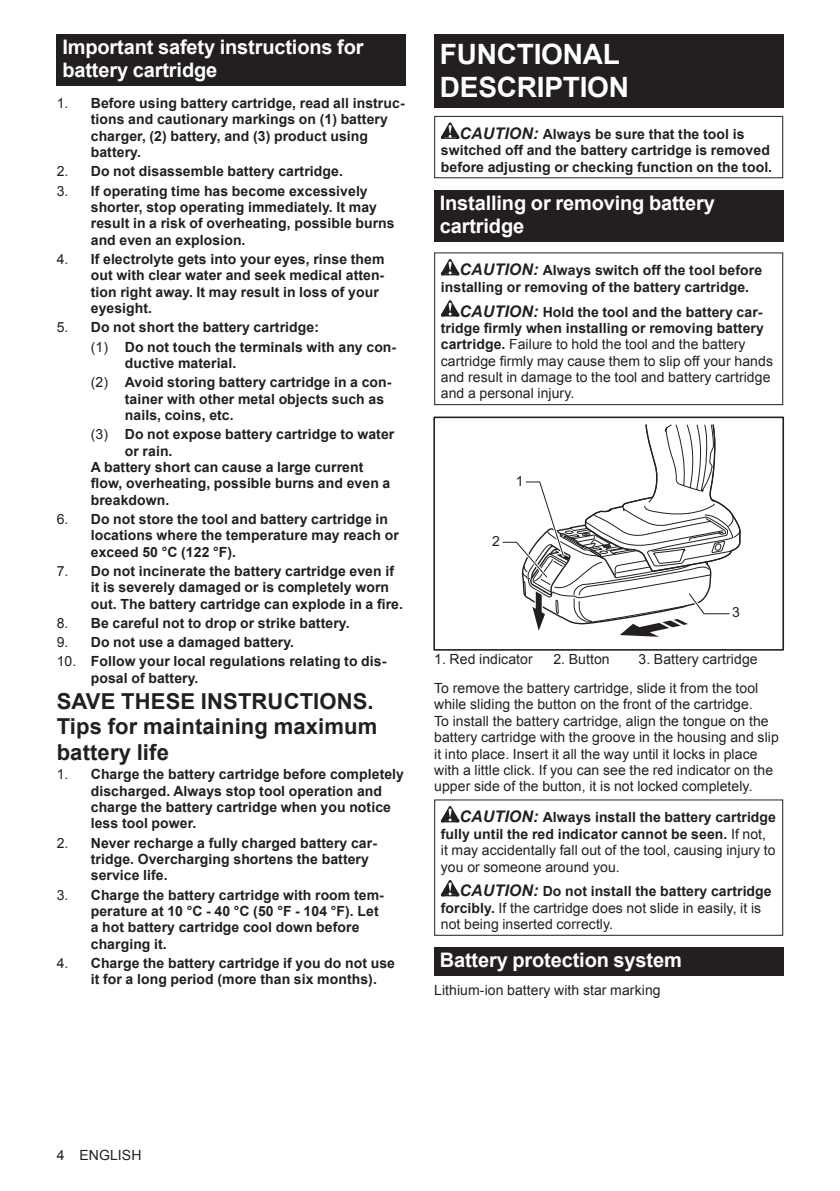
<style>
.page{position:relative;width:840px;height:1191px;background:#fff}
.page>*{position:absolute;margin:0;border:0;box-sizing:border-box;transform-origin:0 0}
.t1{font:700 28px/32.8px "Arial";letter-spacing:-.01em;color:#fff}
.t2{font:700 22px/25.8px "Arial";letter-spacing:.005em;color:#231f20}
.t3{font:700 20px/23.4px "Arial";letter-spacing:-.01em;color:#fff}
.t4{font:700 14px/16.4px "Arial";letter-spacing:.005em;color:#231f20}
.t5{font:14px/16.4px "Arial";letter-spacing:.005em;color:#231f20}
.s1{font-weight:400}
.s2{font-style:italic;font-size:16px}
.s3{font-weight:700;font-style:italic;font-size:16px}
.s4{font-weight:700}
</style>
<div class="page">
<div style="left:57px;top:34px;width:348px;height:52px;background:#231f20"></div>
<div style="left:434px;top:34px;width:348px;height:74px;background:#231f20"></div>
<svg style="left:440px;top:122px;width:19px;height:17px"></svg>
<div style="left:434px;top:116px;width:348px;height:62px;border:1px solid #231f20"></div>
<div style="left:434px;top:190px;width:348px;height:51px;background:#231f20"></div>
<svg style="left:440px;top:259px;width:19px;height:16px"></svg>
<svg style="left:440px;top:300px;width:19px;height:16px"></svg>
<div style="left:434px;top:252px;width:348px;height:153px;border:1px solid #231f20"></div>
<div style="left:433px;top:416px;width:350px;height:234px;border:2px solid #231f20"></div>
<svg style="left:502px;top:424px;width:239px;height:213px"></svg>
<svg style="left:440px;top:806px;width:19px;height:16px"></svg>
<svg style="left:440px;top:880px;width:19px;height:16px"></svg>
<div style="left:434px;top:947px;width:348px;height:28px;background:#231f20"></div>
<h3 class="t3" style="left:62px;top:36px;width:302px">Important safety instructions for battery cartridge</h3>
<p class="t4" style="left:91px;top:95px;width:315px;text-indent:-34px"><span class="s1">1.</span> Before using battery cartridge, read all instruc&shy;tions and cautionary markings on (1) battery charger, (2) battery, and (3) product using battery.</p>
<p class="t4" style="left:57px;top:164px;width:287px"><span class="s1">2.</span> Do not disassemble battery cartridge.</p>
<p class="t4" style="left:91px;top:183px;width:305px;text-indent:-34px"><span class="s1">3.</span> If operating time has become excessively shorter, stop operating immediately. It may result in a risk of overheating, possible burns and even an explosion.</p>
<p class="t4" style="left:91px;top:251px;width:295px;text-indent:-34px"><span class="s1">4.</span> If electrolyte gets into your eyes, rinse them out with clear water and seek medical atten&shy;tion right away. It may result in loss of your eyesight.</p>
<p class="t4" style="left:91px;top:318px;width:307px;line-height:19.2px;text-indent:-34px"><span class="s1">5.</span> Do not short the battery cartridge:<br><span class="s1">(1)</span> Do not touch the terminals with any con-</p>
<p class="t4" style="left:91px;top:354px;width:302px;line-height:19.2px;text-indent:34px">ductive material.<br><span class="s1">(2)</span> Avoid storing battery cartridge in a con-</p>
<p class="t4" style="left:125px;top:391px;width:261px">tainer with other metal objects such as nails, coins, etc.</p>
<p class="t4" style="left:91px;top:426px;width:305px"><span class="s1">(3)</span> Do not expose battery cartridge to water</p>
<p class="t4" style="left:125px;top:443px;width:49px">or rain.</p>
<p class="t4" style="left:91px;top:459px;width:274px">A battery short can cause a large current</p>
<p class="t4" style="left:91px;top:475px;width:301px">flow, overheating, possible burns and even a</p>
<p class="t4" style="left:91px;top:492px;width:80px">breakdown.</p>
<p class="t4" style="left:91px;top:511px;width:309px;text-indent:-34px"><span class="s1">6.</span> Do not store the tool and battery cartridge in locations where the temperature may reach or exceed 50 °C (122 °F).</p>
<p class="t4" style="left:91px;top:563px;width:313px;text-indent:-34px"><span class="s1">7.</span> Do not incinerate the battery cartridge even if it is severely damaged or is completely worn out. The battery cartridge can explode in a fire.</p>
<p class="t4" style="left:57px;top:615px;width:294px"><span class="s1">8.</span> Be careful not to drop or strike battery.</p>
<p class="t4" style="left:57px;top:634px;width:239px"><span class="s1">9.</span> Do not use a damaged battery.</p>
<p class="t4" style="left:91px;top:653px;width:297px;text-indent:-34px"><span class="s1">10.</span> Follow your local regulations relating to dis&shy;posal of battery.</p>
<h2 class="t2" style="left:57px;top:688px;width:322px">SAVE THESE INSTRUCTIONS.<br>Tips for maintaining maximum battery life</h2>
<p class="t4" style="left:91px;top:766px;width:314px;text-indent:-34px"><span class="s1">1.</span> Charge the battery cartridge before completely discharged. Always stop tool operation and charge the battery cartridge when you notice less tool power.</p>
<p class="t4" style="left:91px;top:835px;width:287px;text-indent:-34px"><span class="s1">2.</span> Never recharge a fully charged battery car&shy;tridge. Overcharging shortens the battery service life.</p>
<p class="t4" style="left:91px;top:887px;width:294px;text-indent:-34px"><span class="s1">3.</span> Charge the battery cartridge with room tem&shy;perature at 10 °C - 40 °C (50 °F - 104 °F). Let a hot battery cartridge cool down before charging it.</p>
<p class="t4" style="left:91px;top:955px;width:305px;text-indent:-34px"><span class="s1">4.</span> Charge the battery cartridge if you do not use it for a long period (more than six months).</p>
<h1 class="t1" style="left:439px;top:38px;width:191px">FUNCTIONAL<br>DESCRIPTION</h1>
<p class="t4" style="left:440px;top:126px;width:332px;text-indent:19px"><span class="s2">CAUTION:</span> Always be sure that the tool is switched off and the battery cartridge is removed before adjusting or checking function on the tool.</p>
<h3 class="t3" style="left:439px;top:191px;width:276px">Installing or removing battery cartridge</h3>
<p class="t4" style="left:440px;top:263px;width:322px;text-indent:19px"><span class="s2">CAUTION:</span> Always switch off the tool before installing or removing of the battery cartridge.</p>
<p class="t5" style="left:440px;top:303px;width:333px;text-indent:19px"><span class="s3">CAUTION:</span> <span class="s4">Hold the tool and the battery car&shy;tridge firmly when installing or removing battery cartridge.</span> Failure to hold the tool and the battery cartridge firmly may cause them to slip off your hands and result in damage to the tool and battery cartridge and a personal injury.</p>
<p class="t5" style="left:515px;top:473px;width:9px">1</p>
<p class="t5" style="left:492px;top:533px;width:9px">2</p>
<p class="t5" style="left:731px;top:604px;width:9px">3</p>
<p class="t5" style="left:434px;top:645px;width:325px;line-height:28.8px;text-align:right">3. Battery cartridge<br>To remove the battery cartridge, slide it from the tool</p>
<p class="t5" style="left:434px;top:696px;width:346px">while sliding the button on the front of the cartridge.<br>To install the battery cartridge, align the tongue on the battery cartridge with the groove in the housing and slip it into place. Insert it all the way until it locks in place with a little click. If you can see the red indicator on the upper side of the button, it is not locked completely.</p>
<p class="t5" style="left:440px;top:809px;width:336px;text-indent:19px"><span class="s3">CAUTION:</span> <span class="s4">Always install the battery cartridge fully until the red indicator cannot be seen.</span> If not, it may accidentally fall out of the tool, causing injury to you or someone around you.</p>
<p class="t5" style="left:440px;top:883px;width:332px;text-indent:19px"><span class="s3">CAUTION:</span> <span class="s4">Do not install the battery cartridge forcibly.</span> If the cartridge does not slide in easily, it is not being inserted correctly.</p>
<h3 class="t3" style="left:439px;top:949px;width:243px">Battery protection system</h3>
<p class="t5" style="left:434px;top:982px;width:228px">Lithium-ion battery with star marking</p>
<p class="t5" style="left:434px;top:651px;width:100px">1. Red indicator</p>
<p class="t5" style="left:553px;top:651px;width:58px">2. Button</p>
<p class="t5" style="left:57px;top:1147px;width:86px">4 ENGLISH</p>
</div>
